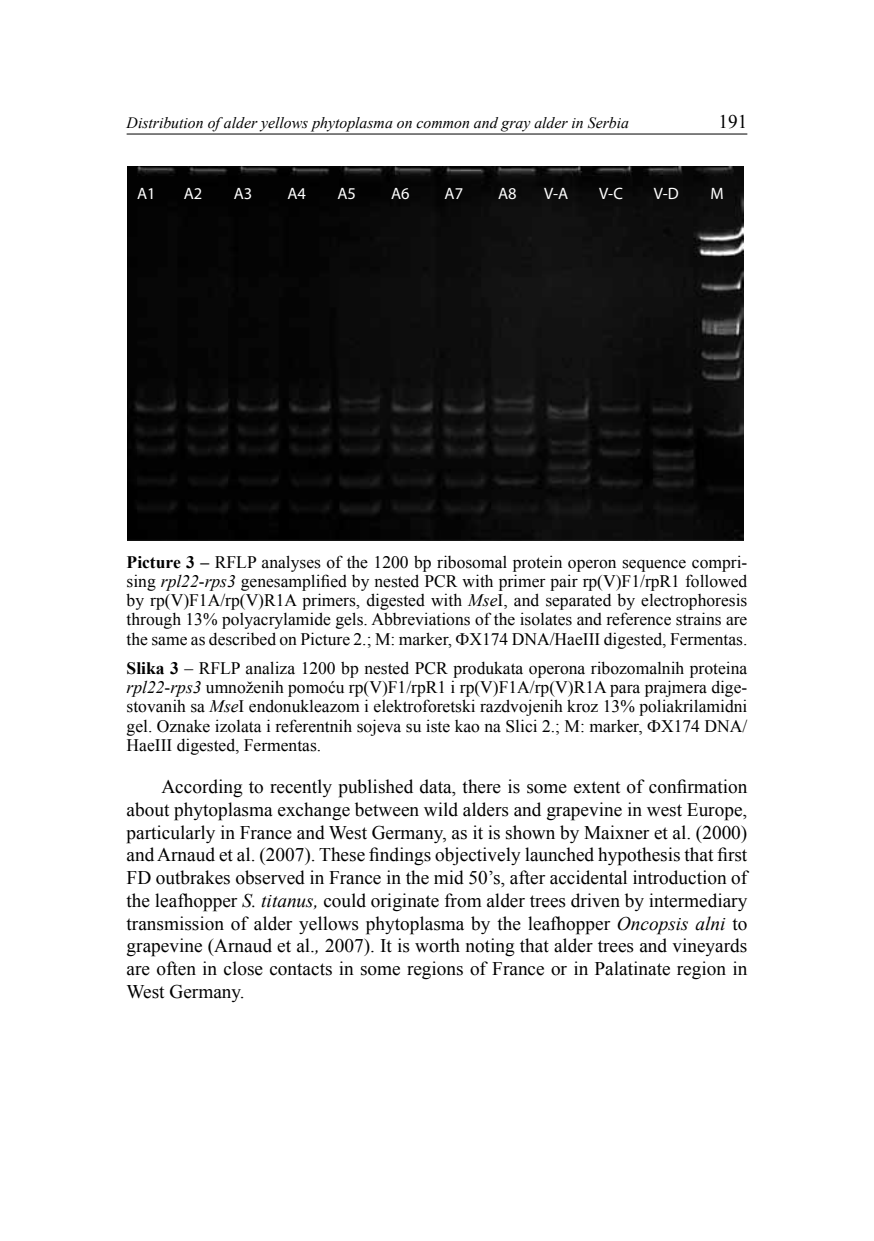
<style>
.page{position:relative;width:874px;height:1241px;background:#fff}
.page>*{position:absolute;margin:0;border:0;box-sizing:border-box;transform-origin:0 0}
.t1{font:19.25px/22.8px "Times New Roman";color:#000;text-align:justify}
.t2{font:17.5px/19.2px "Times New Roman";color:#000;text-align:justify}
.t3{font:16.45px "Myriad Pro";color:#fff}
.t4{font:italic 15.75px "Times New Roman";color:#000}
.s1{font-weight:700}
.s2{font-style:italic}
</style>
<div class="page">
<hr style="left:126px;top:133px;width:621px;height:1px;background:#000">
<img style="left:128px;top:166px;width:614px;height:374px">
<p class="t4" style="left:126px;top:112px;width:503px">Distribution of alder yellows phytoplasma on common and gray alder in Serbia</p>
<p class="t1" style="left:718px;top:110px;width:30px">191</p>
<p class="t3" style="left:137px;top:183px;width:20px">A1</p>
<p class="t3" style="left:184px;top:183px;width:20px">A2</p>
<p class="t3" style="left:234px;top:183px;width:20px">A3</p>
<p class="t3" style="left:287px;top:183px;width:20px">A4</p>
<p class="t3" style="left:337px;top:183px;width:20px">A5</p>
<p class="t3" style="left:391px;top:183px;width:20px">A6</p>
<p class="t3" style="left:444px;top:183px;width:20px">A7</p>
<p class="t3" style="left:498px;top:183px;width:20px">A8</p>
<p class="t3" style="left:544px;top:183px;width:26px">V-A</p>
<p class="t3" style="left:599px;top:183px;width:25px">V-C</p>
<p class="t3" style="left:653px;top:183px;width:27px">V-D</p>
<p class="t3" style="left:710px;top:183px;width:15px">M</p>
<p class="t2" style="left:126px;top:552px;width:622px"><span class="s1">Picture 3 –</span> RFLP analyses of the 1200 bp ribosomal protein operon sequence compri&shy;sing <span class="s2">rpl22</span>-<span class="s2">rps3</span> genesamplified by nested PCR with primer pair rp(V)F1/rpR1 followed by rp(V)F1A/rp(V)R1A primers, digested with <span class="s2">Mse</span>I, and separated by electrophoresis through 13% polyacrylamide gels. Abbreviations of the isolates and reference strains are the same as described on Picture 2.; M: marker, ФX174 DNA/HaeIII digested, Fermentas.</p>
<p class="t2" style="left:126px;top:658px;width:622px"><span class="s1">Slika 3</span> – RFLP analiza 1200 bp nested PCR produkata operona ribozomalnih proteina <span class="s2">rpl22</span>-<span class="s2">rps3</span> umnoženih pomoću rp(V)F1/rpR1 i rp(V)F1A/rp(V)R1A para prajmera dige&shy;stovanih sa <span class="s2">Mse</span>I endonukleazom i elektroforetski razdvojenih kroz 13% poliakrilamidni gel. Oznake izolata i referentnih sojeva su iste kao na Slici 2.; M: marker, ФX174 DNA/ HaeIII digested, Fermentas.</p>
<p class="t1" style="left:126px;top:774px;width:622px;text-indent:35px">According to recently published data, there is some extent of confirmation about phytoplasma exchange between wild alders and grapevine in west Europe, particularly in France and West Germany, as it is shown by Maixner et al. (2000) and Arnaud et al. (2007). These findings objectively launched hypothesis that first FD outbrakes observed in France in the mid 50’s, after accidental introduction of the leafhopper <span class="s2">S. titanus,</span> could originate from alder trees driven by intermediary transmission of alder yellows phytoplasma by the leafhopper <span class="s2">Oncopsis alni</span> to grapevine (Arnaud et al.<span class="s2">,</span> 2007). It is worth noting that alder trees and vineyards are often in close contacts in some regions of France or in Palatinate region in West Germany.</p>
</div>
